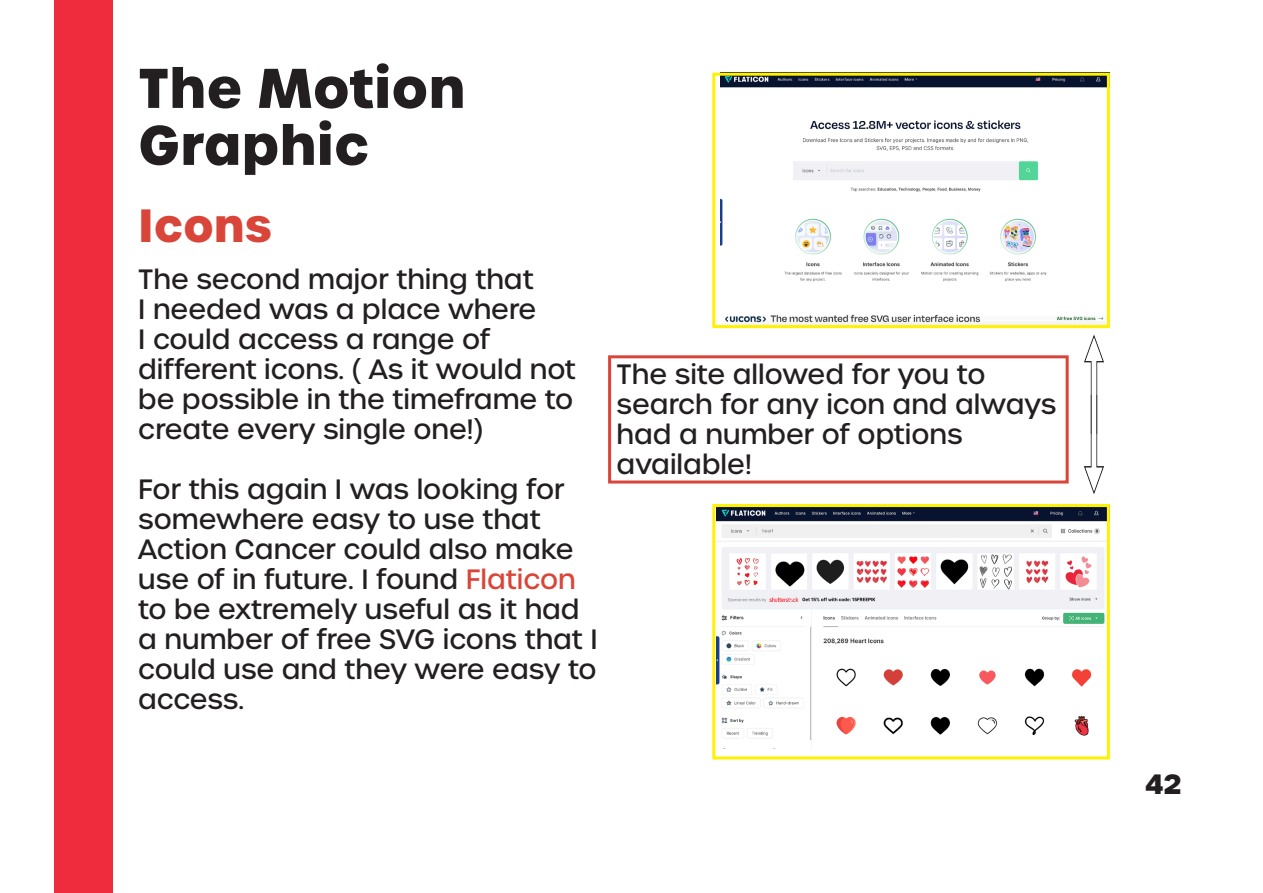
<style>
.page{position:relative;width:1263px;height:893px;background:#fff}
.page>*{position:absolute;margin:0;border:0;box-sizing:border-box;transform-origin:0 0}
.t1{font:700 54px/57px "Urbane";color:#231f20}
.t2{font:700 45px "Urbane";color:#d94539}
.t3{font:500 27px/30px "Urbane";color:#231f20}
.t4{font:700 27px "Urbane";color:#231f20}
.s1{color:#d94539}
</style>
<div class="page">
<div style="left:54px;top:0;width:59px;height:893px;background:#ee2c3d"></div>
<img style="left:721px;top:72px;width:389px;height:252px">
<img style="left:716px;top:508px;width:390px;height:233px">
<div style="left:608px;top:355px;width:461px;height:128px;border:3px solid #d94539"></div>
<img style="left:1043px;top:433px;width:63px;height:79px">
<img style="left:1043px;top:317px;width:67px;height:116px">
<div style="left:712px;top:504px;width:398px;height:255px;border:3px solid #fff101"></div>
<div style="left:712px;top:73px;width:398px;height:255px;border:3px solid #fff101"></div>
<p class="t1" style="left:138px;top:60px;width:329px">The Motion<br>Graphic</p>
<p class="t2" style="left:138px;top:194px;width:135px">Icons</p>
<p class="t3" style="left:138px;top:264px;width:439px">The second major thing that<br>I needed was a place where<br>I could access a range of different icons. ( As it would not be possible in the timeframe to create every single one!)</p>
<p class="t3" style="left:138px;top:474px;width:461px">For this again I was looking for somewhere easy to use that<br>Action Cancer could also make use of in future. I found <span class="s1">Flaticon </span>to be extremely useful as it had a number of free SVG icons that I could use and they were easy to access.</p>
<p class="t3" style="left:617px;top:360px;width:441px">The site allowed for you to search for any icon and always had a number of options available!</p>
<p class="t4" style="left:1145px;top:766px;width:38px">42</p>
</div>
